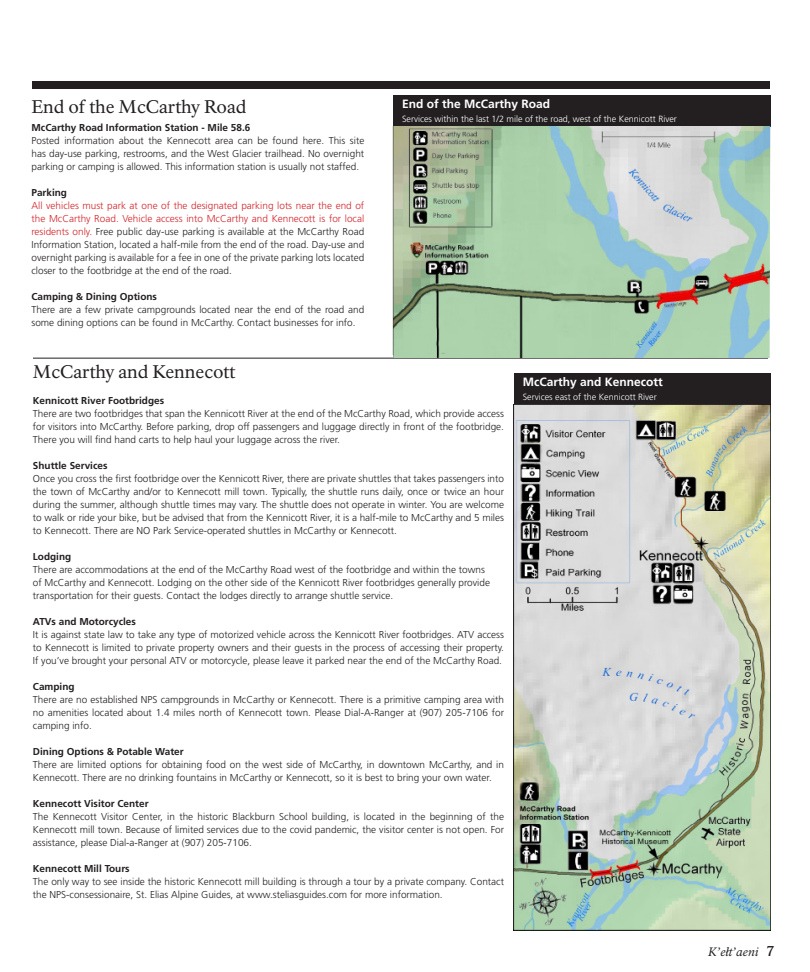
<style>
.page{position:relative;width:810px;height:972px;background:#fff}
.page>*{position:absolute;margin:0;border:0;box-sizing:border-box;transform-origin:0 0}
.t1{font:18px "NPS Rawlinson OT";color:#231f20}
.t2{font:700 12px "Frutiger LT Std";color:#fff}
.t3{font:italic 12px "NPS Rawlinson OT";color:#231f20}
.t4{font:300 10px/13px "Frutiger LT Std";color:#231f20;text-align:justify}
.t5{font:700 10px "Frutiger LT Std";color:#231f20}
.t6{font:300 9px "Frutiger LT Std";color:#fff}
.s1{color:#d1232a}
.s2{font-weight:700}
.s3{font-weight:700;font-style:normal;font-size:14px}
</style>
<div class="page">
<div style="left:32px;top:81px;width:738px;height:7px;background:#231f20"></div>
<div style="left:393px;top:95px;width:377px;height:31px;background:#231f20"></div>
<div style="left:514px;top:373px;width:256px;height:31px;background:#231f20"></div>
<hr style="left:33px;top:358px;width:735px;height:1px;background:#231f20">
<img style="left:393px;top:126px;width:377px;height:232px">
<img style="left:514px;top:404px;width:256px;height:527px">
<p class="t1" style="left:32px;top:95px;width:217px">End of the McCarthy Road</p>
<p class="t5" style="left:32px;top:121px;width:220px">McCarthy Road Information Station - Mile 58.6</p>
<p class="t4" style="left:32px;top:134px;width:334px">Posted information about the Kennecott area can be found here. This site has day-use parking, restrooms, and the West Glacier trailhead. No overnight parking or camping is allowed. This information station is usually not staffed.</p>
<p class="t5" style="left:32px;top:186px;width:37px">Parking</p>
<p class="t4" style="left:32px;top:199px;width:334px"><span class="s1">All vehicles must park at one of the designated parking lots near the end of the McCarthy Road. Vehicle access into McCarthy and Kennecott is for local residents only.</span> Free public day-use parking is available at the McCarthy Road Information Station, located a half-mile from the end of the road. Day-use and overnight parking is available for a fee in one of the private parking lots located closer to the footbridge at the end of the road.</p>
<p class="t5" style="left:32px;top:290px;width:127px">Camping &amp; Dining Options</p>
<p class="t4" style="left:32px;top:303px;width:334px">There are a few private campgrounds located near the end of the road and some dining options can be found in McCarthy. Contact businesses for info.</p>
<p class="t2" style="left:402px;top:97px;width:150px">End of the McCarthy Road</p>
<p class="t6" style="left:402px;top:114px;width:276px">Services within the last 1/2 mile of the road, west of the Kennicott River</p>
<p class="t1" style="left:33px;top:361px;width:204px">McCarthy and Kennecott</p>
<p class="t5" style="left:33px;top:395px;width:133px">Kennicott River Footbridges</p>
<p class="t4" style="left:33px;top:408px;width:473px">There are two footbridges that span the Kennicott River at the end of the McCarthy Road, which provide access for visitors into McCarthy. Before parking, drop off passengers and luggage directly in front of the footbridge.<br>There you will find hand carts to help haul your luggage across the river.</p>
<p class="t5" style="left:33px;top:460px;width:76px">Shuttle Services</p>
<p class="t4" style="left:33px;top:473px;width:473px">Once you cross the first footbridge over the Kennicott River, there are private shuttles that takes passengers into the town of McCarthy and/or to Kennecott mill town. Typically, the shuttle runs daily, once or twice an hour during the summer, although shuttle times may vary. The shuttle does not operate in winter. You are welcome to walk or ride your bike, but be advised that from the Kennicott River, it is a half-mile to McCarthy and 5 miles to Kennecott. There are NO Park Service-operated shuttles in McCarthy or Kennecott.</p>
<p class="t4" style="left:33px;top:551px;width:459px;text-align:left"><span class="s2">Lodging<br></span>There are accommodations at the end of the McCarthy Road west of the footbridge and within the towns of McCarthy and Kennecott. Lodging on the other side of the Kennicott River footbridges generally provide transportation for their guests. Contact the lodges directly to arrange shuttle service.</p>
<p class="t5" style="left:33px;top:616px;width:104px">ATVs and Motorcycles</p>
<p class="t4" style="left:33px;top:629px;width:473px">It is against state law to take any type of motorized vehicle across the Kennicott River footbridges. ATV access to Kennecott is limited to private property owners and their guests in the process of accessing their property.<br>If you’ve brought your personal ATV or motorcycle, please leave it parked near the end of the McCarthy Road.</p>
<p class="t5" style="left:33px;top:681px;width:43px">Camping</p>
<p class="t4" style="left:33px;top:694px;width:473px">There are no established NPS campgrounds in McCarthy or Kennecott. There is a primitive camping area with no amenities located about 1.4 miles north of Kennecott town. Please Dial-A-Ranger at (907) 205-7106 for camping info.</p>
<p class="t5" style="left:33px;top:746px;width:152px">Dining Options &amp; Potable Water</p>
<p class="t4" style="left:33px;top:759px;width:473px">There are limited options for obtaining food on the west side of McCarthy, in downtown McCarthy, and in<br>Kennecott. There are no drinking fountains in McCarthy or Kennecott, so it is best to bring your own water.</p>
<p class="t5" style="left:33px;top:798px;width:117px">Kennecott Visitor Center</p>
<p class="t4" style="left:33px;top:811px;width:473px">The Kennecott Visitor Center, in the historic Blackburn School building, is located in the beginning of the Kennecott mill town. Because of limited services due to the covid pandemic, the visitor center is not open. For assistance, please Dial-a-Ranger at (907) 205-7106.</p>
<p class="t5" style="left:33px;top:863px;width:98px">Kennecott Mill Tours</p>
<p class="t4" style="left:33px;top:876px;width:473px">The only way to see inside the historic Kennecott mill building is through a tour by a private company. Contact the NPS-consessionaire, St. Elias Alpine Guides, at www.steliasguides.com for more information.</p>
<p class="t2" style="left:523px;top:375px;width:142px">McCarthy and Kennecott</p>
<p class="t6" style="left:523px;top:392px;width:135px">Services east of the Kennicott River</p>
<p class="t3" style="left:708px;top:944px;width:67px">K’ełt’aeni <span class="s3">7</span></p>
</div>
